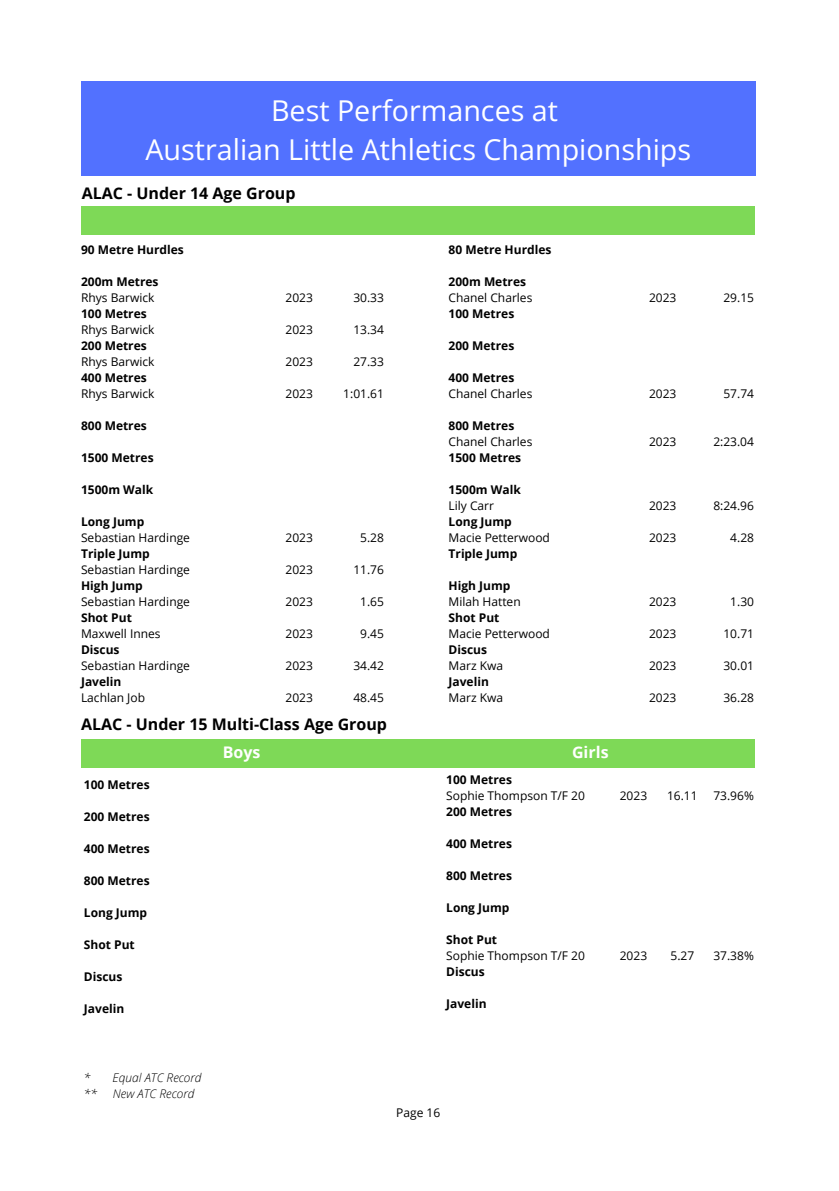
<style>
.page{position:relative;width:839px;height:1191px;background:#fff}
.page>*{position:absolute;margin:0;border:0;box-sizing:border-box;transform-origin:0 0}
.t1{font:28.8px "Open Sans";color:#fff}
.t2{font:700 16px "Open Sans";color:#000}
.t3{font:700 16px "Open Sans";color:#fff}
.t4{font:12px "Open Sans";color:#000}
.t5{font:700 12px "Open Sans";color:#000}
.t6{font:italic 300 12px "Open Sans";color:#000}
</style>
<div class="page">
<div style="left:81px;top:82px;width:674px;height:94px;background:#5271ff"></div>
<div style="left:81px;top:739px;width:673px;height:29px;background:#7ed957"></div>
<div style="left:81px;top:206px;width:673px;height:29px;background:#7ed957"></div>
<p class="t1" style="left:271px;top:90px;width:288px">Best Performances at</p>
<p class="t1" style="left:145px;top:129px;width:547px">Australian Little Athletics Championships</p>
<p class="t2" style="left:82px;top:182px;width:215px">ALAC - Under 14 Age Group</p>
<p class="t5" style="left:81px;top:242px;width:104px">90 Metre Hurdles</p>
<p class="t5" style="left:81px;top:274px;width:79px">200m Metres</p>
<p class="t4" style="left:81px;top:290px;width:75px">Rhys Barwick</p>
<p class="t5" style="left:81px;top:306px;width:67px">100 Metres</p>
<p class="t4" style="left:81px;top:322px;width:75px">Rhys Barwick</p>
<p class="t5" style="left:81px;top:338px;width:67px">200 Metres</p>
<p class="t4" style="left:81px;top:354px;width:75px">Rhys Barwick</p>
<p class="t5" style="left:81px;top:370px;width:67px">400 Metres</p>
<p class="t4" style="left:81px;top:386px;width:75px">Rhys Barwick</p>
<p class="t5" style="left:81px;top:418px;width:67px">800 Metres</p>
<p class="t5" style="left:81px;top:450px;width:74px">1500 Metres</p>
<p class="t5" style="left:81px;top:482px;width:74px">1500m Walk</p>
<p class="t5" style="left:81px;top:514px;width:65px">Long Jump</p>
<p class="t4" style="left:81px;top:530px;width:110px">Sebastian Hardinge</p>
<p class="t5" style="left:81px;top:546px;width:70px">Triple Jump</p>
<p class="t4" style="left:81px;top:562px;width:110px">Sebastian Hardinge</p>
<p class="t5" style="left:81px;top:578px;width:63px">High Jump</p>
<p class="t4" style="left:81px;top:594px;width:110px">Sebastian Hardinge</p>
<p class="t5" style="left:81px;top:610px;width:52px">Shot Put</p>
<p class="t4" style="left:81px;top:626px;width:81px">Maxwell Innes</p>
<p class="t5" style="left:81px;top:642px;width:40px">Discus</p>
<p class="t4" style="left:81px;top:658px;width:110px">Sebastian Hardinge</p>
<p class="t5" style="left:81px;top:674px;width:42px">Javelin</p>
<p class="t4" style="left:81px;top:690px;width:65px">Lachlan Job</p>
<p class="t4" style="left:285px;top:290px;width:29px">2023</p>
<p class="t4" style="left:285px;top:322px;width:29px">2023</p>
<p class="t4" style="left:285px;top:354px;width:29px">2023</p>
<p class="t4" style="left:285px;top:386px;width:29px">2023</p>
<p class="t4" style="left:353px;top:290px;width:32px">30.33</p>
<p class="t4" style="left:353px;top:322px;width:32px">13.34</p>
<p class="t4" style="left:353px;top:354px;width:32px">27.33</p>
<p class="t4" style="left:343px;top:386px;width:42px">1:01.61</p>
<p class="t4" style="left:285px;top:530px;width:29px">2023</p>
<p class="t4" style="left:285px;top:562px;width:29px">2023</p>
<p class="t4" style="left:285px;top:594px;width:29px">2023</p>
<p class="t4" style="left:285px;top:626px;width:29px">2023</p>
<p class="t4" style="left:285px;top:658px;width:29px">2023</p>
<p class="t4" style="left:285px;top:690px;width:29px">2023</p>
<p class="t4" style="left:360px;top:530px;width:25px">5.28</p>
<p class="t4" style="left:353px;top:562px;width:32px">11.76</p>
<p class="t4" style="left:360px;top:594px;width:25px">1.65</p>
<p class="t4" style="left:360px;top:626px;width:25px">9.45</p>
<p class="t4" style="left:353px;top:658px;width:32px">34.42</p>
<p class="t4" style="left:353px;top:690px;width:32px">48.45</p>
<p class="t5" style="left:448px;top:242px;width:104px">80 Metre Hurdles</p>
<p class="t5" style="left:448px;top:274px;width:79px">200m Metres</p>
<p class="t4" style="left:448px;top:290px;width:85px">Chanel Charles</p>
<p class="t5" style="left:448px;top:306px;width:67px">100 Metres</p>
<p class="t5" style="left:448px;top:338px;width:67px">200 Metres</p>
<p class="t5" style="left:448px;top:370px;width:67px">400 Metres</p>
<p class="t4" style="left:448px;top:386px;width:85px">Chanel Charles</p>
<p class="t5" style="left:448px;top:418px;width:67px">800 Metres</p>
<p class="t4" style="left:448px;top:434px;width:85px">Chanel Charles</p>
<p class="t5" style="left:448px;top:450px;width:74px">1500 Metres</p>
<p class="t5" style="left:448px;top:482px;width:74px">1500m Walk</p>
<p class="t4" style="left:448px;top:498px;width:47px">Lily Carr</p>
<p class="t5" style="left:448px;top:514px;width:65px">Long Jump</p>
<p class="t4" style="left:448px;top:530px;width:103px">Macie Petterwood</p>
<p class="t5" style="left:448px;top:546px;width:70px">Triple Jump</p>
<p class="t5" style="left:448px;top:578px;width:63px">High Jump</p>
<p class="t4" style="left:448px;top:594px;width:74px">Milah Hatten</p>
<p class="t5" style="left:448px;top:610px;width:52px">Shot Put</p>
<p class="t4" style="left:448px;top:626px;width:103px">Macie Petterwood</p>
<p class="t5" style="left:448px;top:642px;width:40px">Discus</p>
<p class="t4" style="left:448px;top:658px;width:56px">Marz Kwa</p>
<p class="t5" style="left:448px;top:674px;width:42px">Javelin</p>
<p class="t4" style="left:448px;top:690px;width:56px">Marz Kwa</p>
<p class="t2" style="left:81px;top:713px;width:307px">ALAC - Under 15 Multi-Class Age Group</p>
<p class="t3" style="left:223px;top:741px;width:39px">Boys</p>
<p class="t3" style="left:572px;top:741px;width:38px">Girls</p>
<p class="t5" style="left:84px;top:776px;width:67px">100 Metres</p>
<p class="t5" style="left:84px;top:808px;width:67px">200 Metres</p>
<p class="t5" style="left:84px;top:840px;width:67px">400 Metres</p>
<p class="t5" style="left:84px;top:872px;width:67px">800 Metres</p>
<p class="t5" style="left:84px;top:904px;width:65px">Long Jump</p>
<p class="t5" style="left:84px;top:936px;width:52px">Shot Put</p>
<p class="t5" style="left:84px;top:968px;width:40px">Discus</p>
<p class="t5" style="left:84px;top:1000px;width:42px">Javelin</p>
<p class="t5" style="left:446px;top:772px;width:67px">100 Metres</p>
<p class="t4" style="left:446px;top:788px;width:140px">Sophie Thompson T/F 20</p>
<p class="t5" style="left:446px;top:804px;width:67px">200 Metres</p>
<p class="t5" style="left:446px;top:836px;width:67px">400 Metres</p>
<p class="t5" style="left:446px;top:868px;width:67px">800 Metres</p>
<p class="t5" style="left:446px;top:900px;width:65px">Long Jump</p>
<p class="t5" style="left:446px;top:932px;width:52px">Shot Put</p>
<p class="t4" style="left:446px;top:948px;width:140px">Sophie Thompson T/F 20</p>
<p class="t5" style="left:446px;top:964px;width:40px">Discus</p>
<p class="t5" style="left:446px;top:996px;width:42px">Javelin</p>
<p class="t4" style="left:649px;top:290px;width:29px">2023</p>
<p class="t4" style="left:649px;top:386px;width:29px">2023</p>
<p class="t4" style="left:649px;top:434px;width:29px">2023</p>
<p class="t4" style="left:649px;top:498px;width:29px">2023</p>
<p class="t4" style="left:649px;top:530px;width:29px">2023</p>
<p class="t4" style="left:649px;top:594px;width:29px">2023</p>
<p class="t4" style="left:649px;top:626px;width:29px">2023</p>
<p class="t4" style="left:649px;top:658px;width:29px">2023</p>
<p class="t4" style="left:649px;top:690px;width:29px">2023</p>
<p class="t4" style="left:619px;top:788px;width:29px">2023</p>
<p class="t4" style="left:667px;top:788px;width:32px">16.11</p>
<p class="t4" style="left:619px;top:948px;width:29px">2023</p>
<p class="t4" style="left:670px;top:948px;width:25px">5.27</p>
<p class="t4" style="left:723px;top:290px;width:32px">29.15</p>
<p class="t4" style="left:723px;top:386px;width:32px">57.74</p>
<p class="t4" style="left:713px;top:434px;width:42px">2:23.04</p>
<p class="t4" style="left:713px;top:498px;width:42px">8:24.96</p>
<p class="t4" style="left:730px;top:530px;width:25px">4.28</p>
<p class="t4" style="left:730px;top:594px;width:25px">1.30</p>
<p class="t4" style="left:723px;top:626px;width:32px">10.71</p>
<p class="t4" style="left:723px;top:658px;width:32px">30.01</p>
<p class="t4" style="left:723px;top:690px;width:32px">36.28</p>
<p class="t4" style="left:713px;top:788px;width:42px">73.96%</p>
<p class="t4" style="left:713px;top:948px;width:42px">37.38%</p>
<p class="t6" style="left:84px;top:1070px;width:119px">* Equal ATC Record</p>
<p class="t6" style="left:84px;top:1086px;width:15px">**</p>
<p class="t6" style="left:113px;top:1086px;width:83px">New ATC Record</p>
<p class="t4" style="left:396px;top:1105px;width:46px">Page 16</p>
</div>
